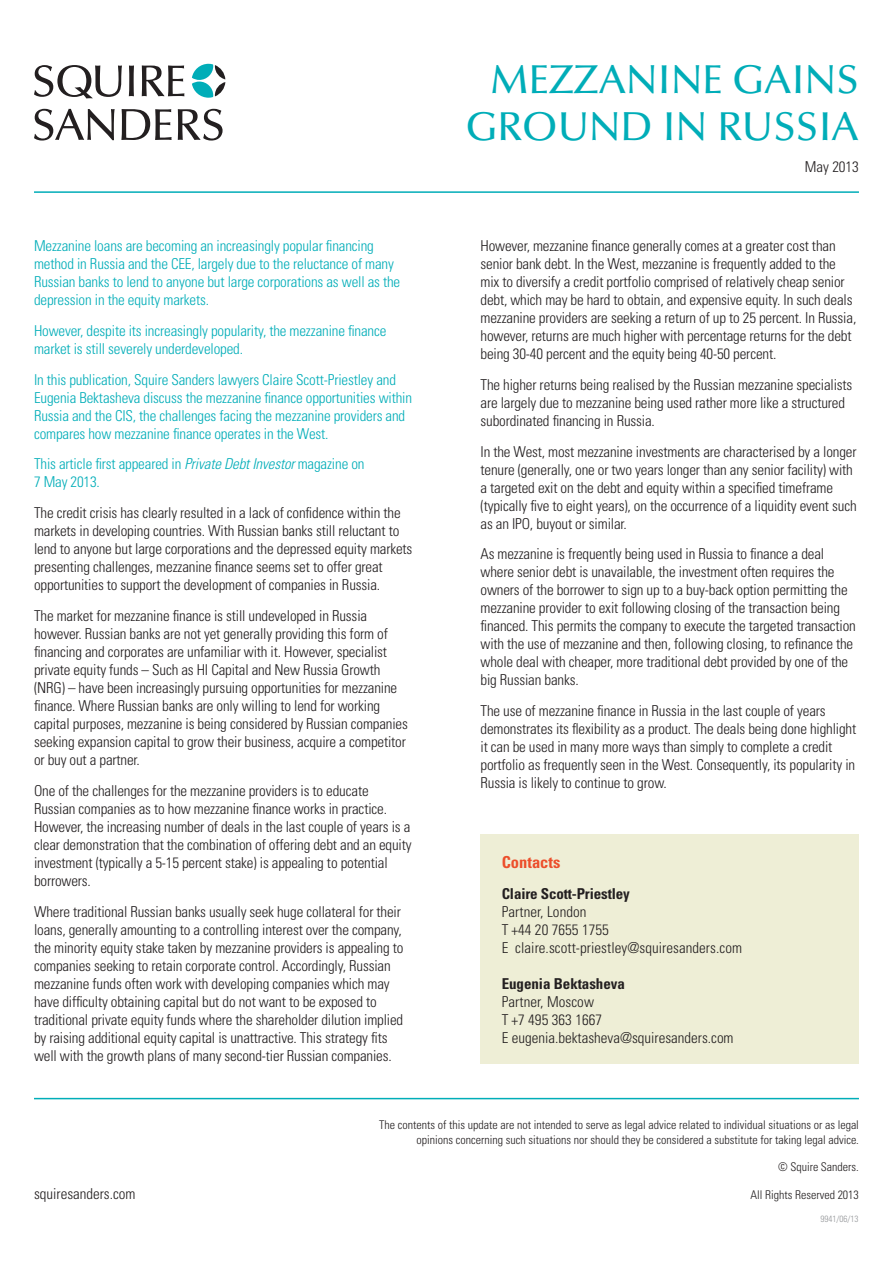
<style>
.page{position:relative;width:893px;height:1263px;background:#fff}
.page>*{position:absolute;margin:0;border:0;box-sizing:border-box;transform-origin:0 0}
.t1{font:500 40.5px/46.5px "Optima";color:#00adb8;text-align:right}
.t2{font:700 condensed 16.5px "Univers LT Std";color:#ec4e2b}
.t3{font:300 condensed 15px/18px "Univers LT Std";letter-spacing:-.01em;color:#231f20}
.HEADER__Unversal_Typ{font:300 condensed 15px/18px "Univers LT Std";letter-spacing:-.01em;color:#00adb8}
.t4{font:700 condensed 15px "Univers LT Std";letter-spacing:-.01em;color:#231f20}
.t5{font:300 condensed 12px/15px "Univers LT Std";color:#231f20;text-align:right}
.t6{font:300 condensed 9px "Univers LT Std";color:#939598}
.s1{font-style:italic}
</style>
<div class="page">
<hr style="left:34px;top:191px;width:825px;height:2px;background:#00adb8">
<svg style="left:34px;top:109px;width:189px;height:32px"></svg>
<svg style="left:142px;top:65px;width:42px;height:31px"></svg>
<svg style="left:129px;top:65px;width:5px;height:31px"></svg>
<svg style="left:34px;top:65px;width:88px;height:33px"></svg>
<svg style="left:192px;top:64px;width:33px;height:34px"></svg>
<div style="left:480px;top:834px;width:379px;height:230px;background:#eeeed6"></div>
<hr style="left:34px;top:1098px;width:825px;height:1px;background:#00adb8">
<p class="HEADER__Unversal_Typ" style="left:34px;top:237px;width:368px">Mezzanine loans are becoming an increasingly popular financing method in Russia and the CEE, largely due to the reluctance of many Russian banks to lend to anyone but large corporations as well as the depression in the equity markets.</p>
<p class="HEADER__Unversal_Typ" style="left:34px;top:322px;width:354px">However, despite its increasingly popularity, the mezzanine finance market is still severely underdeveloped.</p>
<p class="HEADER__Unversal_Typ" style="left:34px;top:370px;width:380px">In this publication, Squire Sanders lawyers Claire Scott-Priestley and Eugenia Bektasheva discuss the mezzanine finance opportunities within Russia and the CIS, the challenges facing the mezzanine providers and compares how mezzanine finance operates in the West.</p>
<p class="HEADER__Unversal_Typ" style="left:34px;top:455px;width:332px">This article first appeared in <span class="s1">Private Debt Investor</span> magazine on<br>7 May 2013.</p>
<p class="t3" style="left:34px;top:504px;width:380px">The credit crisis has clearly resulted in a lack of confidence within the markets in developing countries. With Russian banks still reluctant to lend to anyone but large corporations and the depressed equity markets presenting challenges, mezzanine finance seems set to offer great opportunities to support the development of companies in Russia.</p>
<p class="t3" style="left:34px;top:607px;width:375px">The market for mezzanine finance is still undeveloped in Russia however. Russian banks are not yet generally providing this form of financing and corporates are unfamiliar with it. However, specialist private equity funds – Such as HI Capital and New Russia Growth (NRG) – have been increasingly pursuing opportunities for mezzanine finance. Where Russian banks are only willing to lend for working capital purposes, mezzanine is being considered by Russian companies seeking expansion capital to grow their business, acquire a competitor or buy out a partner.</p>
<p class="t3" style="left:34px;top:781px;width:379px">One of the challenges for the mezzanine providers is to educate Russian companies as to how mezzanine finance works in practice.<br>However, the increasing number of deals in the last couple of years is a clear demonstration that the combination of offering debt and an equity investment (typically a 5-15 percent stake) is appealing to potential borrowers.</p>
<p class="t3" style="left:34px;top:902px;width:371px">Where traditional Russian banks usually seek huge collateral for their loans, generally amounting to a controlling interest over the company, the minority equity stake taken by mezzanine providers is appealing to companies seeking to retain corporate control. Accordingly, Russian mezzanine funds often work with developing companies which may have difficulty obtaining capital but do not want to be exposed to traditional private equity funds where the shareholder dilution implied by raising additional equity capital is unattractive. This strategy fits well with the growth plans of many second-tier Russian companies.</p>
<p class="t1" style="left:466px;top:57px;width:394px">MEZZANINE GAINS<br>GROUND IN RUSSIA</p>
<p class="t3" style="left:805px;top:158px;width:56px">May 2013</p>
<p class="t3" style="left:480px;top:237px;width:377px">However, mezzanine finance generally comes at a greater cost than senior bank debt. In the West, mezzanine is frequently added to the mix to diversify a credit portfolio comprised of relatively cheap senior debt, which may be hard to obtain, and expensive equity. In such deals mezzanine providers are seeking a return of up to 25 percent. In Russia, however, returns are much higher with percentage returns for the debt being 30-40 percent and the equity being 40-50 percent.</p>
<p class="t3" style="left:480px;top:376px;width:373px">The higher returns being realised by the Russian mezzanine specialists are largely due to mezzanine being used rather more like a structured subordinated financing in Russia.</p>
<p class="t3" style="left:480px;top:442px;width:378px">In the West, most mezzanine investments are characterised by a longer tenure (generally, one or two years longer than any senior facility) with a targeted exit on the debt and equity within a specified timeframe (typically five to eight years), on the occurrence of a liquidity event such as an IPO, buyout or similar.</p>
<p class="t3" style="left:480px;top:545px;width:377px">As mezzanine is frequently being used in Russia to finance a deal where senior debt is unavailable, the investment often requires the owners of the borrower to sign up to a buy-back option permitting the mezzanine provider to exit following closing of the transaction being financed. This permits the company to execute the targeted transaction with the use of mezzanine and then, following closing, to refinance the whole deal with cheaper, more traditional debt provided by one of the big Russian banks.</p>
<p class="t3" style="left:480px;top:702px;width:377px">The use of mezzanine finance in Russia in the last couple of years demonstrates its flexibility as a product. The deals being done highlight it can be used in many more ways than simply to complete a credit portfolio as frequently seen in the West. Consequently, its popularity in Russia is likely to continue to grow.</p>
<p class="t2" style="left:502px;top:852px;width:60px">Contacts</p>
<p class="t4" style="left:502px;top:884px;width:130px">Claire Scott-Priestley</p>
<p class="t3" style="left:502px;top:902px;width:86px">Partner, London</p>
<p class="t3" style="left:502px;top:920px;width:109px">T +44 20 7655 1755</p>
<p class="t3" style="left:502px;top:938px;width:242px">E claire.scott-priestley@squiresanders.com</p>
<p class="t4" style="left:502px;top:974px;width:125px">Eugenia Bektasheva</p>
<p class="t3" style="left:502px;top:992px;width:94px">Partner, Moscow</p>
<p class="t3" style="left:502px;top:1010px;width:102px">T +7 495 363 1667</p>
<p class="t3" style="left:502px;top:1028px;width:233px">E eugenia.bektasheva@squiresanders.com</p>
<p class="t5" style="left:379px;top:1117px;width:481px">The contents of this update are not intended to serve as legal advice related to individual situations or as legal opinions concerning such situations nor should they be considered a substitute for taking legal advice.</p>
<p class="t5" style="left:778px;top:1160px;width:82px">© Squire Sanders.</p>
<p class="t3" style="left:34px;top:1185px;width:103px">squiresanders.com</p>
<p class="t5" style="left:750px;top:1187px;width:110px">All Rights Reserved 2013</p>
<p class="t6" style="left:820px;top:1213px;width:39px">9941/06/13</p>
</div>
